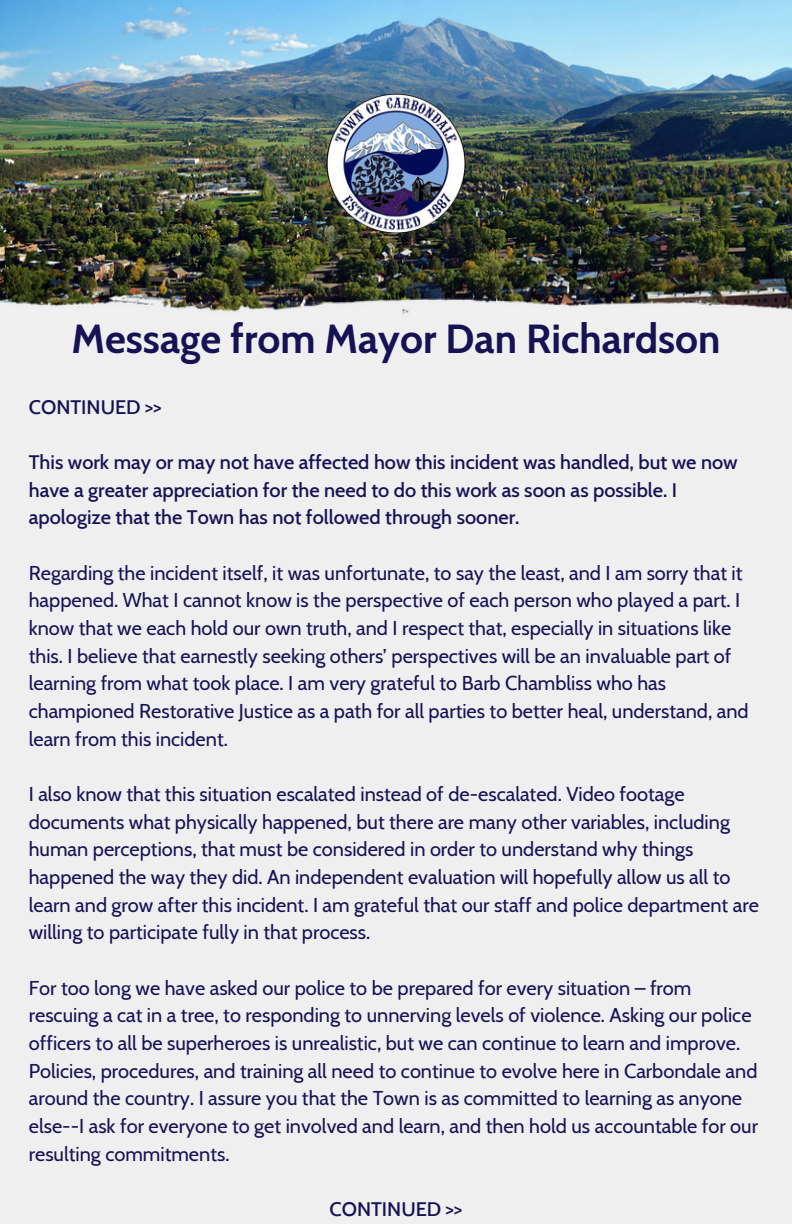
<style>
.page{position:relative;width:792px;height:1224px;background:#fff}
.page>*{position:absolute;margin:0;border:0;box-sizing:border-box;transform-origin:0 0}
.t1{font:700 40.4px "Cabin";color:#171254}
.t2{font:20px/27.6px "Cabin";color:#171254}
.t3{font:500 20px/27.6px "Cabin";color:#171254}
</style>
<div class="page">
<img style="left:0;top:0;width:792px;height:291px">
<img style="left:0;top:291px;width:792px;height:36px">
<div style="left:0;top:327px;width:792px;height:897px;background:#efefef"></div>
<img style="left:326px;top:94px;width:140px;height:139px;border-radius:50%">
<p class="t1" style="left:71px;top:314px;width:651px">Message from Mayor Dan Richardson</p>
<p class="t3" style="left:29px;top:393px;width:135px">CONTINUED &gt;&gt;</p>
<p class="t3" style="left:29px;top:448px;width:710px">This work may or may not have affected how this incident was handled, but we now have a greater appreciation for the need to do this work as soon as possible. I apologize that the Town has not followed through sooner.</p>
<p class="t2" style="left:29px;top:559px;width:721px">Regarding the incident itself, it was unfortunate, to say the least, and I am sorry that it happened. What I cannot know is the perspective of each person who played a part. I know that we each hold our own truth, and I respect that, especially in situations like this. I believe that earnestly seeking others’ perspectives will be an invaluable part of learning from what took place. I am very grateful to Barb Chambliss who has championed Restorative Justice as a path for all parties to better heal, understand, and learn from this incident.</p>
<p class="t2" style="left:29px;top:780px;width:732px">I also know that this situation escalated instead of de-escalated. Video footage documents what physically happened, but there are many other variables, including human perceptions, that must be considered in order to understand why things happened the way they did. An independent evaluation will hopefully allow us all to learn and grow after this incident. I am grateful that our staff and police department are willing to participate fully in that process.</p>
<p class="t2" style="left:29px;top:974px;width:731px">For too long we have asked our police to be prepared for every situation – from rescuing a cat in a tree, to responding to unnerving levels of violence. Asking our police officers to all be superheroes is unrealistic, but we can continue to learn and improve.<br>Policies, procedures, and training all need to continue to evolve here in Carbondale and around the country. I assure you that the Town is as committed to learning as anyone else--I ask for everyone to get involved and learn, and then hold us accountable for our resulting commitments.</p>
<p class="t3" style="left:329px;top:1195px;width:135px">CONTINUED &gt;&gt;</p>
</div>
